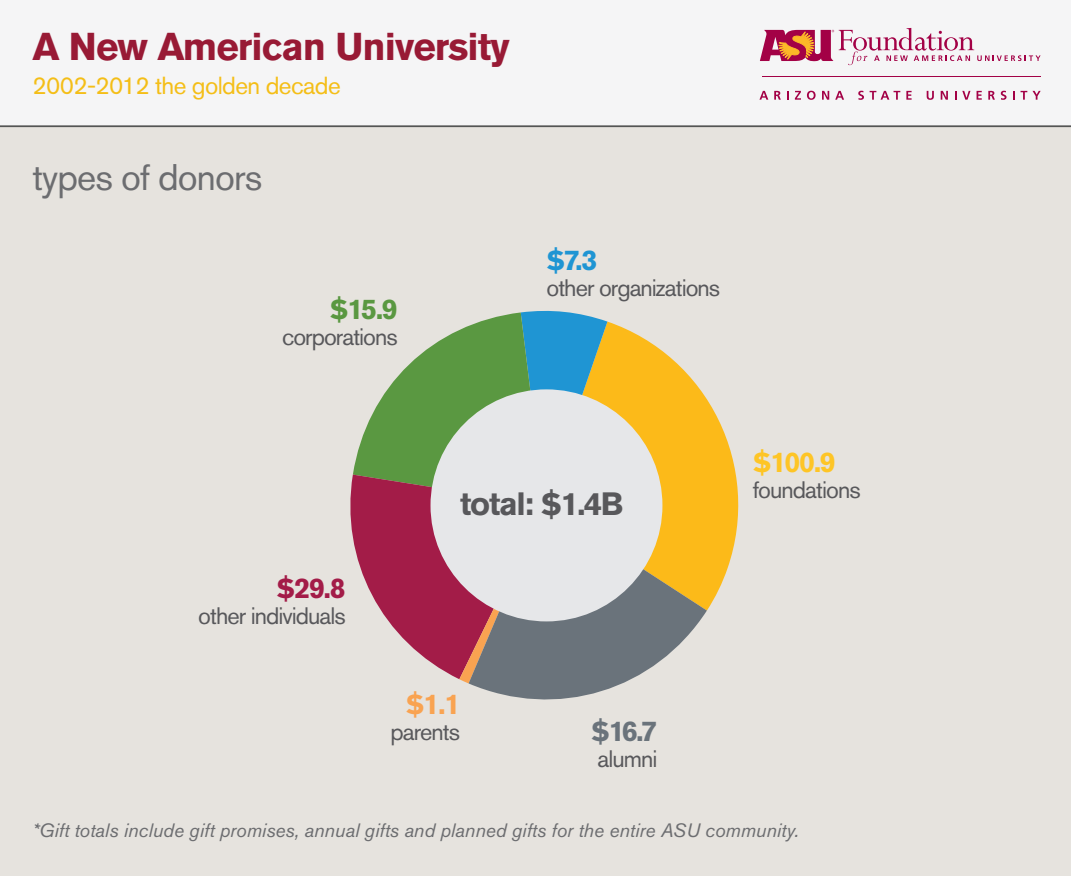
<style>
.page{position:relative;width:1071px;height:876px;background:#fff}
.page>*{position:absolute;margin:0;border:0;box-sizing:border-box;transform-origin:0 0}
.t1{font:700 38.5px "Akzidenz Grotesk Pro";letter-spacing:-.025em;color:#981a35}
.t2{font:36.75px "Akzidenz Grotesk Pro";letter-spacing:-.025em;color:#6c6d70}
.t3{font:700 32.02px "Akzidenz Grotesk Pro";letter-spacing:-.04em;color:#58585b}
.t4{font:700 28.35px "Akzidenz Grotesk Pro";color:#fec526}
.t5{font:700 28.35px "Akzidenz Grotesk Pro";color:#6a737b}
.t6{font:700 28.35px "Akzidenz Grotesk Pro";color:#5a9841}
.t7{font:700 28.35px "Akzidenz Grotesk Pro";color:#a31c48}
.t8{font:700 28.35px "Akzidenz Grotesk Pro";color:#f9a351}
.t9{font:700 28.35px "Akzidenz Grotesk Pro";color:#1f95d3}
.t10{font:24.5px "Akzidenz Grotesk Pro";letter-spacing:-.025em;color:#f4be17}
.t11{font:23.62px "Akzidenz Grotesk Pro";letter-spacing:-.04em;color:#58585b}
.t12{font:italic 19.25px "Akzidenz Grotesk Pro";color:#6c6d70}
</style>
<div class="page">
<div style="left:0;top:39px;width:1071px;height:837px;background:#e6e3de"></div>
<div style="left:0;top:0;width:1071px;height:126px;background:#f5f5f6"></div>
<hr style="left:0;top:125px;width:1071px;height:2px;background:#545554">
<svg style="left:759px;top:91px;width:9px;height:9px"></svg>
<svg style="left:774px;top:91px;width:7px;height:9px"></svg>
<svg style="left:787px;top:91px;width:2px;height:9px"></svg>
<svg style="left:795px;top:91px;width:6px;height:9px"></svg>
<svg style="left:807px;top:91px;width:9px;height:9px"></svg>
<svg style="left:822px;top:91px;width:7px;height:9px"></svg>
<svg style="left:835px;top:91px;width:9px;height:9px"></svg>
<svg style="left:858px;top:91px;width:6px;height:9px"></svg>
<svg style="left:870px;top:91px;width:30px;height:9px"></svg>
<svg style="left:906px;top:91px;width:6px;height:9px"></svg>
<svg style="left:927px;top:91px;width:7px;height:9px"></svg>
<svg style="left:941px;top:91px;width:7px;height:9px"></svg>
<svg style="left:962px;top:91px;width:8px;height:9px"></svg>
<svg style="left:977px;top:91px;width:5px;height:9px"></svg>
<svg style="left:988px;top:91px;width:7px;height:9px"></svg>
<svg style="left:1001px;top:91px;width:6px;height:9px"></svg>
<svg style="left:1013px;top:91px;width:2px;height:9px"></svg>
<svg style="left:1021px;top:91px;width:6px;height:9px"></svg>
<svg style="left:1033px;top:91px;width:8px;height:9px"></svg>
<hr style="left:762px;top:75px;width:278px;height:1px;background:#a30146">
<svg style="left:760px;top:28px;width:281px;height:37px"></svg>
<svg style="left:607px;top:321px;width:132px;height:289px;fill:#fcba19"></svg>
<svg style="left:353px;top:310px;width:254px;height:373px"></svg>
<svg style="left:469px;top:505px;width:238px;height:195px;fill:#6a737b"></svg>
<div style="left:431px;top:389px;width:231px;height:232px;background:#e6e7e9;border-radius:50%"></div>
<h1 class="t1" style="left:32px;top:22px;width:479px">A New American University</h1>
<p class="t10" style="left:32px;top:69px;width:310px">2002-2012 the golden decade</p>
<h2 class="t2" style="left:32px;top:153px;width:231px">types of donors</h2>
<h3 class="t6" style="left:330px;top:291px;width:69px">$15.9</h3>
<p class="t11" style="left:282px;top:322px;width:117px">corporations</p>
<h3 class="t9" style="left:546px;top:242px;width:52px">$7.3</h3>
<p class="t11" style="left:546px;top:273px;width:175px">other organizations</p>
<h3 class="t7" style="left:277px;top:569px;width:71px">$29.8</h3>
<p class="t11" style="left:198px;top:600px;width:149px">other individuals</p>
<h3 class="t3" style="left:460px;top:483px;width:165px">total: $1.4B</h3>
<h3 class="t8" style="left:406px;top:685px;width:56px">$1.1</h3>
<p class="t11" style="left:390px;top:716px;width:71px">parents</p>
<h3 class="t5" style="left:591px;top:712px;width:68px">$16.7</h3>
<p class="t11" style="left:597px;top:743px;width:61px">alumni</p>
<h3 class="t4" style="left:753px;top:444px;width:85px">$100.9</h3>
<p class="t11" style="left:753px;top:475px;width:109px">foundations</p>
<p class="t12" style="left:32px;top:818px;width:768px">*Gift totals include gift promises, annual gifts and planned gifts for the entire ASU community.</p>
</div>
